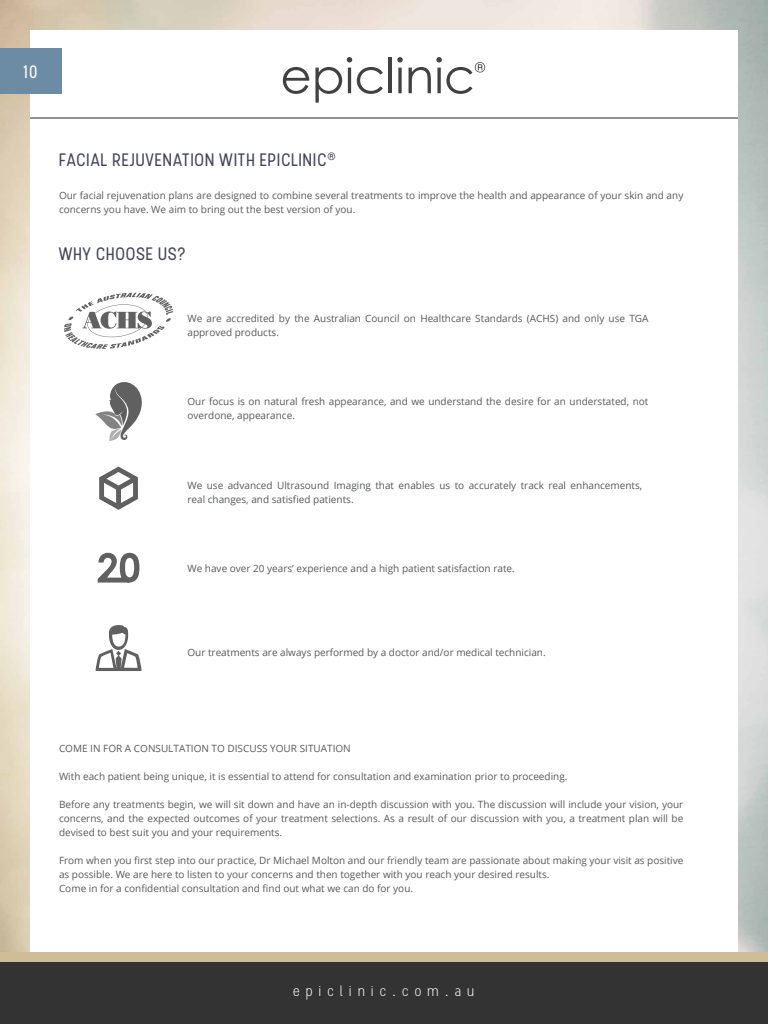
<style>
.page{position:relative;width:768px;height:1024px;background:#fff}
.page>*{position:absolute;margin:0;border:0;box-sizing:border-box;transform-origin:0 0}
.t1{font:18px "Stellar";color:#434458}
.t2{font:18px "Stellar";color:#fff}
.t3{font:300 14.1px "Stellar";letter-spacing:.39em;color:#fff}
.t4{font:10px/14px "Open Sans";color:#58595b}
</style>
<div class="page">
<svg style="left:283px;top:67px;width:26px;height:27px"></svg>
<svg style="left:315px;top:57px;width:68px;height:46px"></svg>
<hr style="left:389px;top:58px;width:3px;height:35px;background:#424142">
<svg style="left:397px;top:57px;width:6px;height:36px"></svg>
<svg style="left:409px;top:57px;width:76px;height:37px"></svg>
<hr style="left:30px;top:118px;width:708px;height:1px;background:#000">
<div style="left:0;top:955px;width:768px;height:69px;background:#333"></div>
<div style="left:0;top:952px;width:768px;height:10px;background:#cebd96"></div>
<svg style="left:64px;top:293px;width:109px;height:56px"></svg>
<svg style="left:95px;top:382px;width:47px;height:59px"></svg>
<svg style="left:99px;top:467px;width:39px;height:43px"></svg>
<svg style="left:98px;top:553px;width:41px;height:30px"></svg>
<svg style="left:96px;top:625px;width:46px;height:46px"></svg>
<div style="left:0;top:48px;width:62px;height:45px;background:#6c8ba4"></div>
<h1 class="t2" style="left:24px;top:61px;width:16px">10</h1>
<h1 class="t1" style="left:59px;top:149px;width:278px">FACIAL REJUVENATION WITH EPICLINIC<sup>®</sup></h1>
<p class="t4" style="left:59px;top:188px;width:626px">Our facial rejuvenation plans are designed to combine several treatments to improve the health and appearance of your skin and any concerns you have. We aim to bring out the best version of you.</p>
<h1 class="t1" style="left:59px;top:243px;width:129px">WHY CHOOSE US?</h1>
<p class="t4" style="left:187px;top:311px;width:462px">We are accredited by the Australian Council on Healthcare Standards (ACHS) and only use TGA approved products.</p>
<p class="t4" style="left:187px;top:394px;width:463px">Our focus is on natural fresh appearance, and we understand the desire for an understated, not overdone, appearance.</p>
<p class="t4" style="left:187px;top:478px;width:456px">We use advanced Ultrasound Imaging that enables us to accurately track real enhancements, real changes, and satisfied patients.</p>
<p class="t4" style="left:187px;top:561px;width:329px">We have over 20 years’ experience and a high patient satisfaction rate.</p>
<p class="t4" style="left:187px;top:645px;width:360px">Our treatments are always performed by a doctor and/or medical technician.</p>
<p class="t4" style="left:59px;top:741px;width:293px">COME IN FOR A CONSULTATION TO DISCUSS YOUR SITUATION</p>
<p class="t4" style="left:59px;top:769px;width:510px">With each patient being unique, it is essential to attend for consultation and examination prior to proceeding.</p>
<p class="t4" style="left:59px;top:797px;width:626px;text-align:justify">Before any treatments begin, we will sit down and have an in-depth discussion with you. The discussion will include your vision, your concerns, and the expected outcomes of your treatment selections. As a result of our discussion with you, a treatment plan will be devised to best suit you and your requirements.</p>
<p class="t4" style="left:59px;top:853px;width:626px">From when you first step into our practice, Dr Michael Molton and our friendly team are passionate about making your visit as positive as possible. We are here to listen to your concerns and then together with you reach your desired results.<br>Come in for a confidential consultation and find out what we can do for you.</p>
<h2 class="t3" style="left:293px;top:983px;width:183px">epiclinic.com.au</h2>
</div>
